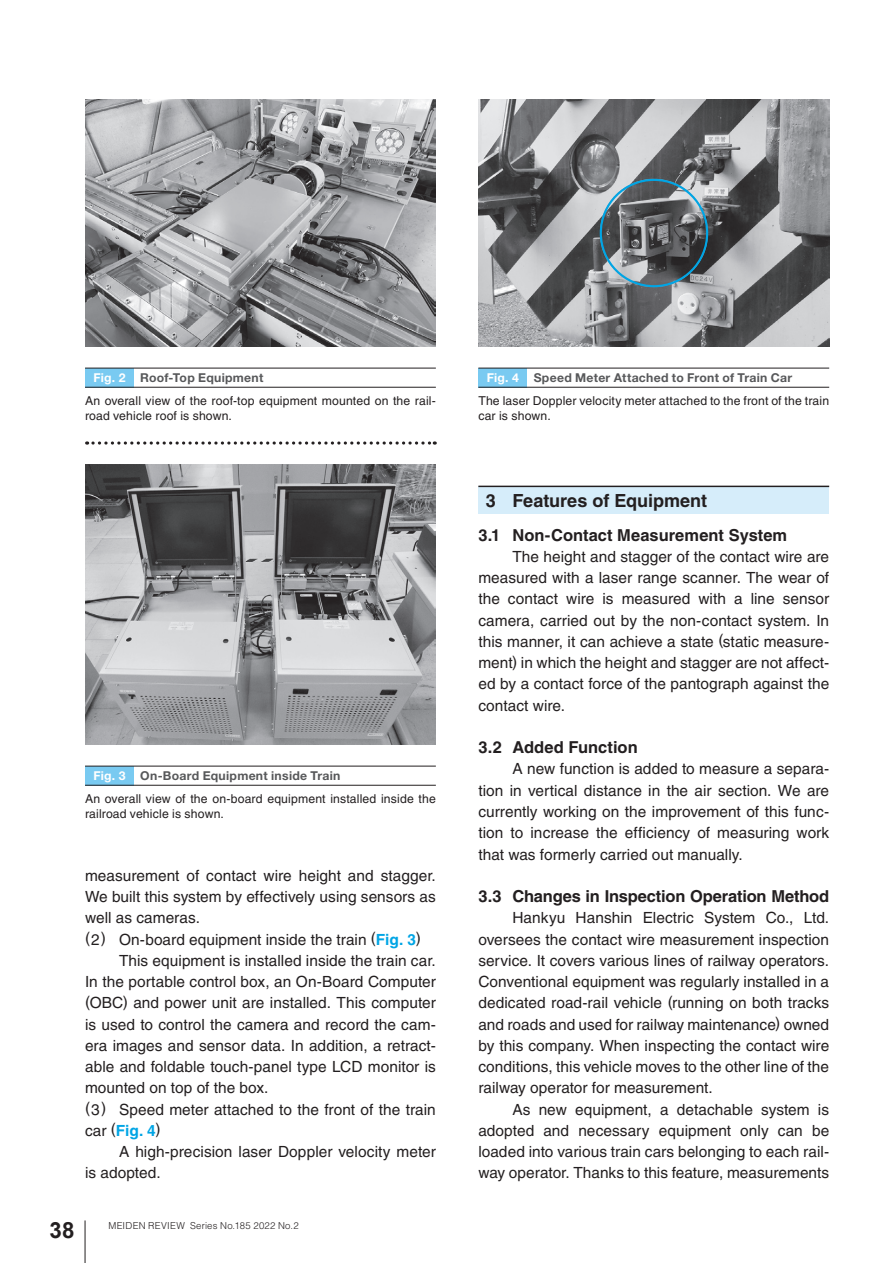
<style>
.page{position:relative;width:893px;height:1263px;background:#fff}
.page>*{position:absolute;margin:0;border:0;box-sizing:border-box;transform-origin:0 0}
.t1{font:700 22.35px "Arial";color:#231f20}
._3_大見出しタイトル{font:700 18px "Helvetica LT Std";letter-spacing:-.005em;color:#231f20}
._4_中見出し_スペースあり{font:700 16.5px "Helvetica LT Std";letter-spacing:-.01em;color:#231f20}
._4_中見出し_スペースなし{font:700 16.5px "Helvetica LT Std";letter-spacing:.005em;color:#231f20}
.b_本文{font:15.45px/21.3px "Helvetica LT Std";letter-spacing:.005em;color:#231f20;text-align:justify}
.b_本文__1{font:15.45px/21.3px "Helvetica LT Std";letter-spacing:.005em;color:#231f20}
.図表キャプション_サブ{font:12.15px/14.9px "Helvetica LT Std";letter-spacing:.01em;color:#231f20}
.図表キャプション{font:700 12.15px "Helvetica Neue LT Std";letter-spacing:.025em;color:#57585a}
.図表キャプション_数字{font:700 12.15px "Helvetica Neue LT Std";letter-spacing:.015em;color:#fff}
.t2{font:300 9.6px "Helvetica LT Std";letter-spacing:.025em;color:#231f20}
.s1{font-weight:700;color:#00a5e5}
</style>
<div class="page">
<hr style="left:85px;top:1220px;width:1px;height:43px;background:#231f20">
<div style="left:478px;top:486px;width:351px;height:28px;background:#d6edfa"></div>
<hr style="left:478px;top:486px;width:351px;height:1px;background:#231f20">
<img style="left:85px;top:100px;width:351px;height:246px">
<div style="left:85px;top:368px;width:49px;height:19px;background:#79caf1"></div>
<hr style="left:85px;top:387px;width:351px;height:1px;background:#231f20">
<hr style="left:85px;top:368px;width:351px;height:1px;background:#231f20">
<img style="left:85px;top:464px;width:351px;height:280px">
<div style="left:85px;top:766px;width:49px;height:19px;background:#79caf1"></div>
<hr style="left:85px;top:785px;width:351px;height:1px;background:#231f20">
<hr style="left:85px;top:766px;width:351px;height:1px;background:#231f20">
<img style="left:478px;top:100px;width:351px;height:246px">
<div style="left:600px;top:179px;width:108px;height:108px;border:2px solid #00a5e5;border-radius:50%"></div>
<div style="left:478px;top:368px;width:49px;height:19px;background:#79caf1"></div>
<hr style="left:478px;top:387px;width:351px;height:1px;background:#231f20">
<hr style="left:478px;top:368px;width:351px;height:1px;background:#231f20">
<svg style="left:87px;top:441px;width:348px;height:4px"></svg>
<p class="図表キャプション_数字" style="left:93px;top:370px;width:34px">Fig. 2</p>
<p class="図表キャプション" style="left:140px;top:370px;width:124px">Roof-Top Equipment</p>
<p class="図表キャプション_サブ" style="left:85px;top:394px;width:352px">An overall view of the roof-top equipment mounted on the rail&shy;road vehicle roof is shown.</p>
<p class="図表キャプション_数字" style="left:93px;top:768px;width:34px">Fig. 3</p>
<p class="図表キャプション" style="left:140px;top:768px;width:202px">On-Board Equipment inside Train</p>
<p class="図表キャプション_サブ" style="left:85px;top:792px;width:352px">An overall view of the on-board equipment installed inside the railroad vehicle is shown.</p>
<p class="b_本文" style="left:85px;top:865px;width:352px">measurement of contact wire height and stagger.<br>We built this system by effectively using sensors as well as cameras.</p>
<p class="b_本文__1" style="left:85px;top:928px;width:337px">(2) On-board equipment inside the train (<span class="s1">Fig. 3</span>)</p>
<p class="b_本文" style="left:85px;top:950px;width:352px;text-indent:34px">This equipment is installed inside the train car.<br>In the portable control box, an On-Board Computer (OBC) and power unit are installed. This computer is used to control the camera and record the cam&shy;era images and sensor data. In addition, a retract&shy;able and foldable touch-panel type LCD monitor is mounted on top of the box.</p>
<p class="b_本文__1" style="left:85px;top:1098px;width:352px">(3) Speed meter attached to the front of the train car (<span class="s1">Fig. 4</span>)</p>
<p class="b_本文" style="left:85px;top:1141px;width:352px;text-indent:34px">A high-precision laser Doppler velocity meter is adopted.</p>
<h1 class="t1" style="left:50px;top:1214px;width:26px">38</h1>
<p class="t2" style="left:108px;top:1219px;width:192px">MEIDEN REVIEW Series No.185 2022 No.2</p>
<p class="図表キャプション_数字" style="left:487px;top:370px;width:34px">Fig. 4</p>
<p class="図表キャプション" style="left:534px;top:370px;width:260px">Speed Meter Attached to Front of Train Car</p>
<p class="図表キャプション_サブ" style="left:478px;top:394px;width:352px">The laser Doppler velocity meter attached to the front of the train car is shown.</p>
<p class="_3_大見出しタイトル" style="left:486px;top:490px;width:223px">3 Features of Equipment</p>
<p class="_4_中見出し_スペースなし" style="left:478px;top:525px;width:310px">3.1 Non-Contact Measurement System</p>
<p class="b_本文" style="left:478px;top:546px;width:352px;text-indent:34px">The height and stagger of the contact wire are measured with a laser range scanner. The wear of the contact wire is measured with a line sensor camera, carried out by the non-contact system. In this manner, it can achieve a state (static measure&shy;ment) in which the height and stagger are not affect&shy;ed by a contact force of the pantograph against the contact wire.</p>
<p class="_4_中見出し_スペースあり" style="left:478px;top:737px;width:161px">3.2 Added Function</p>
<p class="b_本文" style="left:478px;top:758px;width:352px;text-indent:34px">A new function is added to measure a separa&shy;tion in vertical distance in the air section. We are currently working on the improvement of this func&shy;tion to increase the efficiency of measuring work that was formerly carried out manually.</p>
<p class="_4_中見出し_スペースあり" style="left:478px;top:886px;width:352px">3.3 Changes in Inspection Operation Method</p>
<p class="b_本文" style="left:478px;top:907px;width:352px;text-indent:34px">Hankyu Hanshin Electric System Co., Ltd. oversees the contact wire measurement inspection service. It covers various lines of railway operators.<br>Conventional equipment was regularly installed in a dedicated road-rail vehicle (running on both tracks and roads and used for railway maintenance) owned by this company. When inspecting the contact wire conditions, this vehicle moves to the other line of the railway operator for measurement.</p>
<p class="b_本文" style="left:478px;top:1098px;width:352px;text-indent:34px">As new equipment, a detachable system is adopted and necessary equipment only can be loaded into various train cars belonging to each rail&shy;way operator. Thanks to this feature, measurements</p>
</div>
